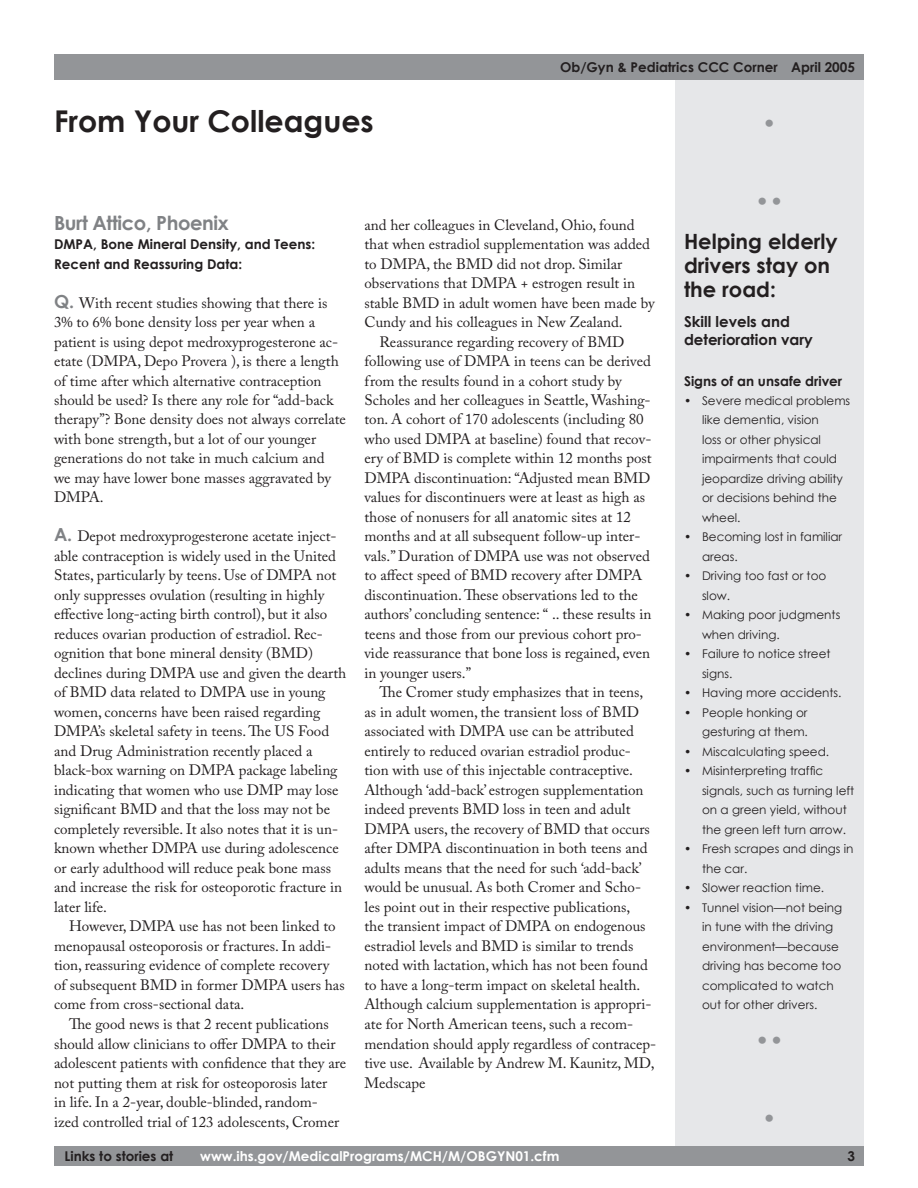
<style>
.page{position:relative;width:918px;height:1188px;background:#fff}
.page>*{position:absolute;margin:0;border:0;box-sizing:border-box;transform-origin:0 0}
.head_1{font:700 30px "Century Gothic";color:#231f20}
.vertical_leaders{font:700 24px "Century Gothic";color:#939598}
.head_2{font:700 21px/24px "Century Gothic";color:#231f20}
.body_1_head__century_gothic{font:700 19.5px "Century Gothic";letter-spacing:-.02em;color:#808285}
.body_1__caslon_pro__p2{font:15px/19.5px "Adobe Caslon Pro";color:#231f20}
.body_1__caslon_pro__space{font:15px/19.5px "Adobe Caslon Pro";color:#231f20}
.head_3{font:700 15px/18px "Century Gothic";color:#231f20}
.body_1_subhead{font:700 13.5px/19.5px "Century Gothic";color:#231f20}
.footer-right{font:700 13.5px "Century Gothic";color:#231f20}
.footer-right-2{font:700 13.5px "Century Gothic";color:#fff}
.body_1_subhead--space_before{font:700 13.5px "Century Gothic";color:#231f20}
.sidebar_bullet1{font:12px/19.5px "Century Gothic";color:#231f20}
.s1{font-family:"Century Gothic";font-weight:700;font-size:18px;color:#808285}
</style>
<div class="page">
<div style="left:675px;top:54px;width:189px;height:1104px;background:#e6e7e9"></div>
<div style="left:54px;top:54px;width:810px;height:26px;background:#939598"></div>
<div style="left:54px;top:1146px;width:810px;height:19px;background:#939598"></div>
<p class="head_1" style="left:54px;top:98px;width:321px">From Your Colleagues</p>
<p class="footer-right" style="left:560px;top:57px;width:296px">Ob/Gyn &amp; Pediatrics CCC Corner April 2005</p>
<p class="vertical_leaders" style="left:762px;top:105px;width:16px">•</p>
<p class="vertical_leaders" style="left:755px;top:183px;width:30px">••</p>
<p class="body_1_head__century_gothic" style="left:54px;top:208px;width:176px">Burt Attico, Phoenix</p>
<p class="body_1_subhead" style="left:54px;top:234px;width:263px">DMPA, Bone Mineral Density, and Teens:<br>Recent and Reassuring Data:</p>
<p class="body_1__caslon_pro__space" style="left:54px;top:293px;width:293px"><span class="s1">Q.</span> With recent studies showing that there is 3% to 6% bone density loss per year when a patient is using depot medroxyprogesterone ac&shy;etate (DMPA, Depo Provera ), is there a length of time after which alternative contraception should be used? Is there any role for “add-back therapy”? Bone density does not always correlate with bone strength, but a lot of our younger generations do not take in much calcium and<br>we may have lower bone masses aggravated by DMPA.</p>
<p class="body_1__caslon_pro__space" style="left:54px;top:527px;width:294px"><span class="s1">A.</span> Depot medroxyprogesterone acetate inject&shy;able contraception is widely used in the United States, particularly by teens. Use of DMPA not only suppresses ovulation (resulting in highly effective long-acting birth control), but it also reduces ovarian production of estradiol. Rec&shy;ognition that bone mineral density (BMD) declines during DMPA use and given the dearth of BMD data related to DMPA use in young women, concerns have been raised regarding DMPA’s skeletal safety in teens. The US Food and Drug Administration recently placed a black-box warning on DMPA package labeling indicating that women who use DMP may lose significant BMD and that the loss may not be completely reversible. It also notes that it is un&shy;known whether DMPA use during adolescence or early adulthood will reduce peak bone mass and increase the risk for osteoporotic fracture in later life.</p>
<p class="body_1__caslon_pro__p2" style="left:54px;top:917px;width:292px;text-indent:15px">However, DMPA use has not been linked to menopausal osteoporosis or fractures. In addi&shy;tion, reassuring evidence of complete recovery of subsequent BMD in former DMPA users has come from cross-sectional data.</p>
<p class="body_1__caslon_pro__p2" style="left:54px;top:1014px;width:294px;text-indent:15px">The good news is that 2 recent publications should allow clinicians to offer DMPA to their adolescent patients with confidence that they are not putting them at risk for osteoporosis later<br>in life. In a 2-year, double-blinded, random&shy;ized controlled trial of 123 adolescents, Cromer</p>
<p class="body_1__caslon_pro__p2" style="left:364px;top:215px;width:292px">and her colleagues in Cleveland, Ohio, found that when estradiol supplementation was added to DMPA, the BMD did not drop. Similar observations that DMPA + estrogen result in stable BMD in adult women have been made by Cundy and his colleagues in New Zealand.</p>
<p class="body_1__caslon_pro__p2" style="left:364px;top:332px;width:289px;text-indent:15px">Reassurance regarding recovery of BMD following use of DMPA in teens can be derived from the results found in a cohort study by Scholes and her colleagues in Seattle, Washing&shy;ton. A cohort of 170 adolescents (including 80 who used DMPA at baseline) found that recov&shy;ery of BMD is complete within 12 months post DMPA discontinuation: “Adjusted mean BMD values for discontinuers were at least as high as those of nonusers for all anatomic sites at 12 months and at all subsequent follow-up inter&shy;vals.” Duration of DMPA use was not observed to affect speed of BMD recovery after DMPA discontinuation. These observations led to the authors’ concluding sentence: “ .. these results in teens and those from our previous cohort pro&shy;vide reassurance that bone loss is regained, even in younger users.”</p>
<p class="body_1__caslon_pro__p2" style="left:364px;top:683px;width:293px;text-indent:15px">The Cromer study emphasizes that in teens, as in adult women, the transient loss of BMD associated with DMPA use can be attributed entirely to reduced ovarian estradiol produc&shy;tion with use of this injectable contraceptive.<br>Although ‘add-back’ estrogen supplementation indeed prevents BMD loss in teen and adult DMPA users, the recovery of BMD that occurs after DMPA discontinuation in both teens and adults means that the need for such ‘add-back’ would be unusual. As both Cromer and Scho&shy;les point out in their respective publications,<br>the transient impact of DMPA on endogenous estradiol levels and BMD is similar to trends noted with lactation, which has not been found to have a long-term impact on skeletal health.<br>Although calcium supplementation is appropri&shy;ate for North American teens, such a recom&shy;mendation should apply regardless of contracep&shy;tive use. Available by Andrew M. Kaunitz, MD, Medscape</p>
<p class="footer-right" style="left:64px;top:1146px;width:110px">Links to stories at</p>
<p class="footer-right-2" style="left:200px;top:1146px;width:361px">www.ihs.gov/MedicalPrograms/MCH/M/OBGYN01.cfm</p>
<p class="head_2" style="left:684px;top:228px;width:155px">Helping elderly drivers stay on the road:</p>
<p class="head_3" style="left:684px;top:312px;width:130px">Skill levels and deterioration vary</p>
<p class="body_1_subhead--space_before" style="left:684px;top:370px;width:160px">Signs of an unsafe driver</p>
<p class="sidebar_bullet1" style="left:702px;top:391px;width:150px;text-indent:-18px">• Severe medical problems like dementia, vision<br>loss or other physical impairments that could jeopardize driving ability or decisions behind the wheel.</p>
<p class="sidebar_bullet1" style="left:702px;top:527px;width:142px;text-indent:-18px">• Becoming lost in familiar areas.</p>
<p class="sidebar_bullet1" style="left:702px;top:566px;width:126px;text-indent:-18px">• Driving too fast or too slow.</p>
<p class="sidebar_bullet1" style="left:702px;top:605px;width:140px;text-indent:-18px">• Making poor judgments when driving.</p>
<p class="sidebar_bullet1" style="left:702px;top:644px;width:130px;text-indent:-18px">• Failure to notice street signs.</p>
<p class="sidebar_bullet1" style="left:684px;top:683px;width:159px">• Having more accidents.</p>
<p class="sidebar_bullet1" style="left:684px;top:703px;width:125px;text-align:right">• People honking or gesturing at them.</p>
<p class="sidebar_bullet1" style="left:684px;top:742px;width:147px">• Miscalculating speed.</p>
<p class="sidebar_bullet1" style="left:702px;top:761px;width:154px;text-indent:-18px">• Misinterpreting traffic signals, such as turning left on a green yield, without the green left turn arrow.</p>
<p class="sidebar_bullet1" style="left:702px;top:839px;width:153px;text-indent:-18px">• Fresh scrapes and dings in the car.</p>
<p class="sidebar_bullet1" style="left:684px;top:878px;width:142px">• Slower reaction time.</p>
<p class="sidebar_bullet1" style="left:702px;top:898px;width:142px;text-indent:-18px">• Tunnel vision—not being in tune with the driving environment—because driving has become too complicated to watch out for other drivers.</p>
<p class="vertical_leaders" style="left:755px;top:1022px;width:30px">••</p>
<p class="vertical_leaders" style="left:762px;top:1100px;width:16px">•</p>
<p class="footer-right" style="left:847px;top:1146px;width:9px">3</p>
</div>
